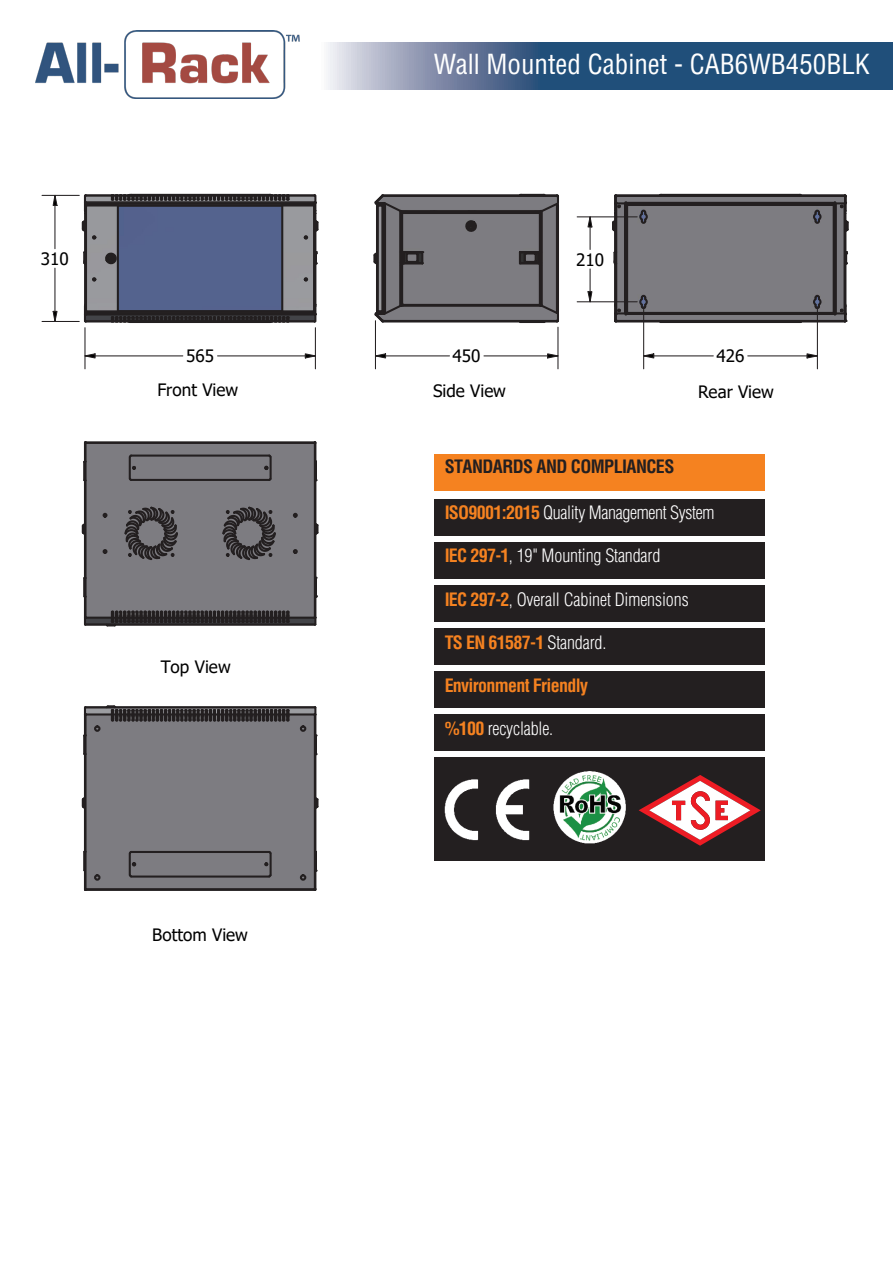
<style>
.page{position:relative;width:893px;height:1263px;background:#fff}
.page>*{position:absolute;margin:0;border:0;box-sizing:border-box;transform-origin:0 0}
.t1{font:27px "Helvetica Cond Normal Tr";color:#fff}
.t2{font:18px "Helvetica Condensed Light Tr";letter-spacing:-.01em;color:#fff}
.t3{font:18px "Helvetica Cond Bold Tr";letter-spacing:-.04em;color:#f58220}
.t4{font:18px "Helvetica Cond Bold Tr";letter-spacing:-.03em;color:#231f20}
.t5{font:17.1px "Tahoma";color:#000}
.s1{font-family:"Helvetica Cond Bold Tr";color:#f58220}
.s2{font-family:"Helvetica Condensed Light Tr";color:#fff}
</style>
<div class="page">
<img style="left:35px;top:31px;width:265px;height:67px">
<svg style="left:328px;top:42px;width:564px;height:47px;background:#47698e"></svg>
<svg style="left:81px;top:193px;width:238px;height:130px;background:#626982"></svg>
<svg style="left:373px;top:193px;width:186px;height:131px;background:#757478"></svg>
<svg style="left:610px;top:193px;width:239px;height:131px;background:#737276"></svg>
<svg style="left:81px;top:441px;width:238px;height:186px;background:#706f73"></svg>
<svg style="left:81px;top:705px;width:238px;height:186px;background:#767579"></svg>
<svg style="left:52px;top:310px;width:6px;height:11px"></svg>
<svg style="left:52px;top:194px;width:6px;height:13px"></svg>
<hr style="left:54px;top:268px;width:1px;height:43px;background:#231f20">
<hr style="left:54px;top:205px;width:1px;height:44px;background:#231f20">
<hr style="left:42px;top:321px;width:37px;height:1px;background:#231f20">
<hr style="left:42px;top:195px;width:37px;height:1px;background:#231f20">
<svg style="left:85px;top:353px;width:11px;height:6px"></svg>
<svg style="left:304px;top:353px;width:11px;height:6px"></svg>
<hr style="left:95px;top:355px;width:88px;height:1px;background:#231f20">
<hr style="left:218px;top:355px;width:87px;height:1px;background:#231f20">
<hr style="left:84px;top:328px;width:1px;height:41px;background:#231f20">
<hr style="left:315px;top:328px;width:1px;height:41px;background:#231f20">
<svg style="left:644px;top:353px;width:11px;height:6px"></svg>
<svg style="left:806px;top:353px;width:11px;height:6px"></svg>
<hr style="left:654px;top:355px;width:59px;height:1px;background:#231f20">
<hr style="left:748px;top:355px;width:59px;height:1px;background:#231f20">
<hr style="left:643px;top:308px;width:1px;height:61px;background:#231f20">
<hr style="left:817px;top:308px;width:1px;height:61px;background:#231f20">
<svg style="left:587px;top:269px;width:6px;height:34px"></svg>
<svg style="left:587px;top:217px;width:6px;height:32px"></svg>
<hr style="left:577px;top:301px;width:60px;height:1px;background:#231f20">
<hr style="left:577px;top:216px;width:60px;height:1px;background:#231f20">
<svg style="left:374px;top:353px;width:13px;height:6px"></svg>
<svg style="left:546px;top:353px;width:13px;height:6px"></svg>
<hr style="left:386px;top:355px;width:63px;height:1px;background:#231f20">
<hr style="left:484px;top:355px;width:64px;height:1px;background:#231f20">
<hr style="left:557px;top:327px;width:1px;height:42px;background:#231f20">
<hr style="left:375px;top:321px;width:1px;height:48px;background:#231f20">
<div style="left:434px;top:454px;width:331px;height:36px;background:#f58220"></div>
<div style="left:434px;top:500px;width:331px;height:36px;background:#231f20"></div>
<div style="left:434px;top:586px;width:331px;height:36px;background:#231f20"></div>
<div style="left:434px;top:671px;width:331px;height:37px;background:#231f20"></div>
<div style="left:434px;top:543px;width:331px;height:36px;background:#231f20"></div>
<div style="left:434px;top:629px;width:331px;height:36px;background:#231f20"></div>
<div style="left:434px;top:714px;width:331px;height:37px;background:#231f20"></div>
<div style="left:434px;top:757px;width:331px;height:104px;background:#231f20"></div>
<img style="left:553px;top:771px;width:73px;height:73px">
<img style="left:444px;top:779px;width:86px;height:62px">
<svg style="left:639px;top:775px;width:122px;height:71px"></svg>
<p class="t5" style="left:41px;top:247px;width:29px">310</p>
<h1 class="t1" style="left:434px;top:48px;width:437px">Wall Mounted Cabinet - CAB6WB450BLK</h1>
<p class="t5" style="left:576px;top:248px;width:29px">210</p>
<p class="t5" style="left:186px;top:344px;width:29px">565</p>
<p class="t5" style="left:716px;top:344px;width:29px">426</p>
<p class="t5" style="left:453px;top:344px;width:29px">450</p>
<p class="t5" style="left:157px;top:379px;width:82px">Front View</p>
<p class="t5" style="left:433px;top:379px;width:74px">Side View</p>
<p class="t5" style="left:698px;top:381px;width:77px">Rear View</p>
<p class="t5" style="left:161px;top:656px;width:71px">Top View</p>
<p class="t5" style="left:152px;top:923px;width:97px">Bottom View</p>
<p class="t4" style="left:445px;top:455px;width:231px">STANDARDS AND COMPLIANCES</p>
<p class="t2" style="left:445px;top:502px;width:271px"><span class="s1">ISO9001:2015</span> Quality Management System</p>
<p class="t2" style="left:445px;top:545px;width:217px"><span class="s1">IEC 297-1</span>, 19" Mounting Standard</p>
<p class="t2" style="left:445px;top:589px;width:246px"><span class="s1">IEC 297-2</span>, Overall Cabinet Dimensions</p>
<p class="t3" style="left:445px;top:631px;width:163px">TS EN 61587-1 <span class="s2">Standard.</span></p>
<p class="t3" style="left:445px;top:674px;width:145px">Environment Friendly</p>
<p class="t2" style="left:445px;top:718px;width:110px"><span class="s1">%100</span> recyclable.</p>
</div>
